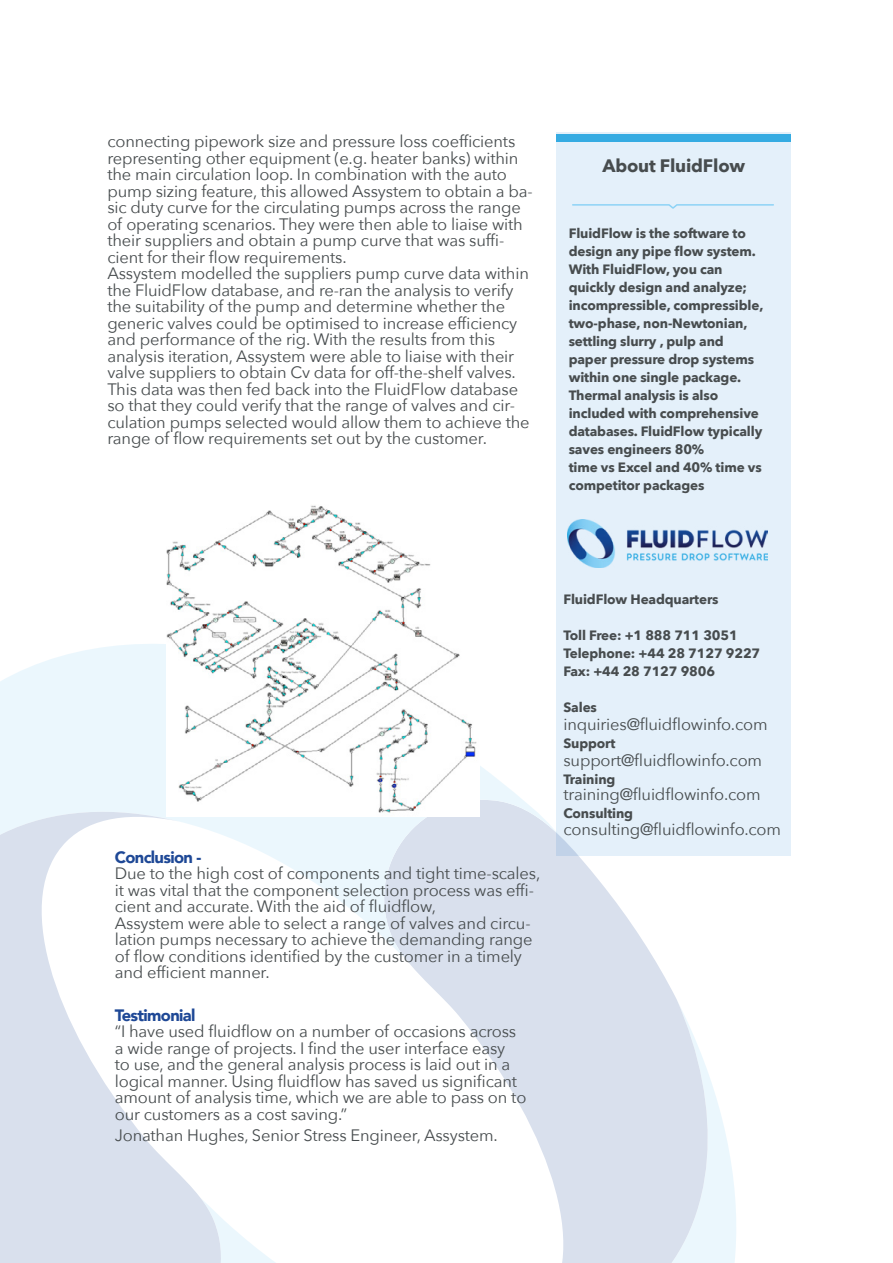
<style>
.page{position:relative;width:893px;height:1263px;background:#fff}
.page>*{position:absolute;margin:0;border:0;box-sizing:border-box;transform-origin:0 0}
.t1{font:700 18px "Avenir Next";letter-spacing:-.01em;color:#474c4e}
.t2{font:16.5px/16.5px "Avenir Next";letter-spacing:-.01em;color:#474c4e}
.t3{font:900 16.5px "Avenir";letter-spacing:-.04em;color:#1e4896}
.t4{font:700 13.5px/18px "Avenir Next";letter-spacing:-.01em;color:#474c4e}
</style>
<div class="page">
<svg style="left:228px;top:1128px;width:508px;height:135px"></svg>
<svg style="left:377px;top:856px;width:347px;height:407px;fill:#d9e0ed"></svg>
<svg style="left:0;top:635px;width:559px;height:521px"></svg>
<svg style="left:0;top:805px;width:228px;height:458px"></svg>
<div style="left:556px;top:133px;width:235px;height:723px;background:#e4f0fa"></div>
<div style="left:556px;top:134px;width:235px;height:8px;background:#35abe2"></div>
<svg style="left:572px;top:204px;width:202px;height:5px"></svg>
<img style="left:568px;top:520px;width:200px;height:47px">
<img style="left:167px;top:505px;width:312px;height:311px">
<p class="t2" style="left:107px;top:133px;width:427px">connecting pipework size and pressure loss coefficients representing other equipment (e.g. heater banks) within the main circulation loop. In combination with the auto pump sizing feature, this allowed Assystem to obtain a ba&shy;sic duty curve for the circulating pumps across the range of operating scenarios. They were then able to liaise with their suppliers and obtain a pump curve that was suffi&shy;cient for their flow requirements.<br>Assystem modelled the suppliers pump curve data within the FluidFlow database, and re-ran the analysis to verify the suitability of the pump and determine whether the generic valves could be optimised to increase efficiency and performance of the rig. With the results from this analysis iteration, Assystem were able to liaise with their valve suppliers to obtain Cv data for off-the-shelf valves.<br>This data was then fed back into the FluidFlow database so that they could verify that the range of valves and cir&shy;culation pumps selected would allow them to achieve the range of flow requirements set out by the customer.</p>
<p class="t1" style="left:602px;top:150px;width:144px">About FluidFlow</p>
<p class="t4" style="left:569px;top:224px;width:196px">FluidFlow is the software to design any pipe flow system.<br>With FluidFlow, you can quickly design and analyze; incompressible, compressible, two-phase, non-Newtonian, settling slurry , pulp and paper pressure drop systems within one single package.<br>Thermal analysis is also included with comprehensive databases. FluidFlow typically saves engineers 80%<br>time vs Excel and 40% time vs competitor packages</p>
<p class="t3" style="left:115px;top:843px;width:88px">Conclusion -</p>
<p class="t2" style="left:115px;top:864px;width:427px">Due to the high cost of components and tight time-scales, it was vital that the component selection process was effi&shy;cient and accurate. With the aid of fluidflow,<br>Assystem were able to select a range of valves and circu&shy;lation pumps necessary to achieve the demanding range of flow conditions identified by the customer in a timely and efficient manner.</p>
<p class="t3" style="left:115px;top:1001px;width:82px">Testimonial</p>
<p class="t2" style="left:115px;top:1023px;width:413px">“I have used fluidflow on a number of occasions across a wide range of projects. I find the user interface easy<br>to use, and the general analysis process is laid out in a logical manner. Using fluidflow has saved us significant amount of analysis time, which we are able to pass on to our customers as a cost saving.”</p>
<p class="t2" style="left:115px;top:1127px;width:385px">Jonathan Hughes, Senior Stress Engineer, Assystem.</p>
<p class="t4" style="left:563px;top:590px;width:157px">FluidFlow Headquarters</p>
<p class="t4" style="left:563px;top:626px;width:198px">Toll Free: +1 888 711 3051<br>Telephone: +44 28 7127 9227<br>Fax: +44 28 7127 9806</p>
<p class="t4" style="left:563px;top:698px;width:35px">Sales</p>
<p class="t2" style="left:563px;top:715px;width:206px">inquiries@fluidflowinfo.com</p>
<p class="t4" style="left:563px;top:734px;width:53px">Support</p>
<p class="t2" style="left:563px;top:751px;width:200px">support@fluidflowinfo.com</p>
<p class="t4" style="left:563px;top:770px;width:53px">Training</p>
<p class="t2" style="left:563px;top:785px;width:199px">training@fluidflowinfo.com</p>
<p class="t4" style="left:563px;top:804px;width:71px">Consulting</p>
<p class="t2" style="left:563px;top:820px;width:219px">consulting@fluidflowinfo.com</p>
</div>
